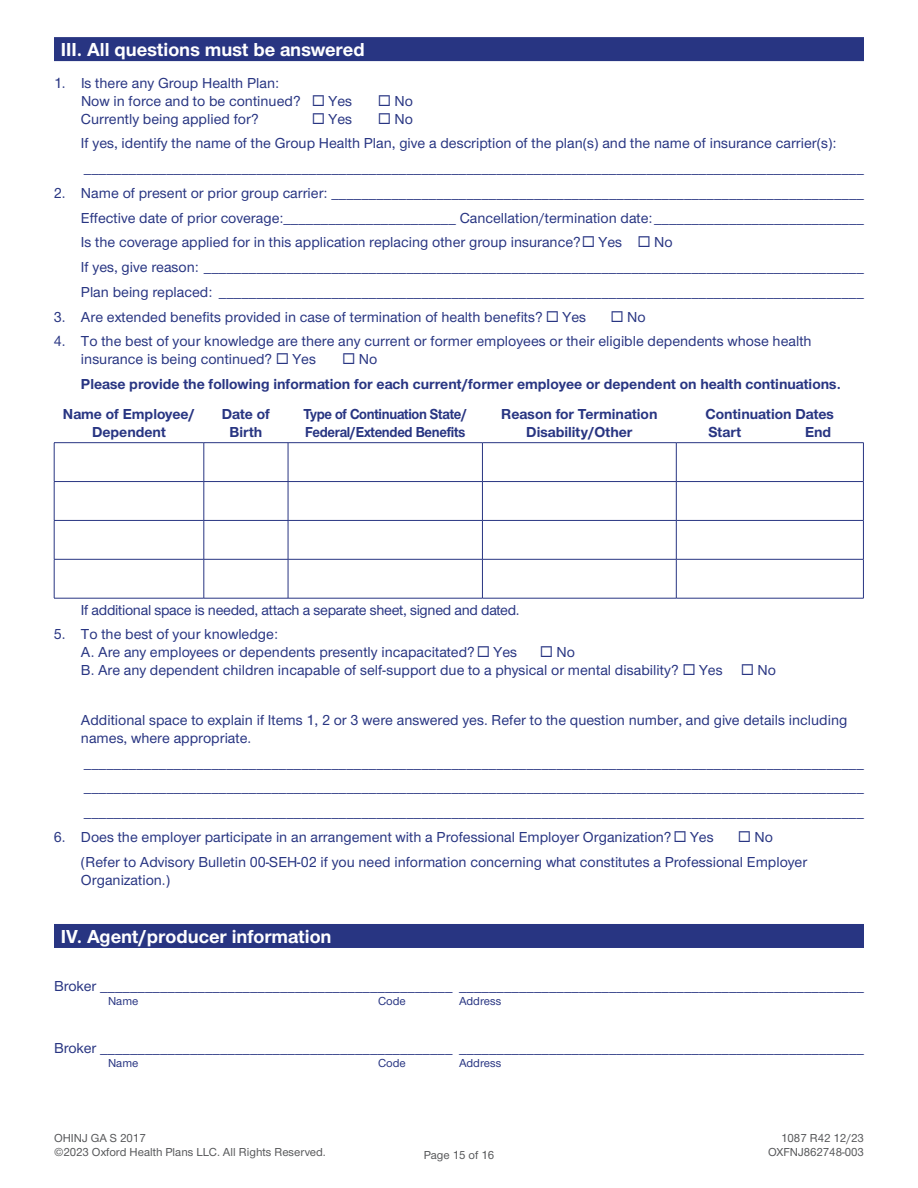
<style>
.page{position:relative;width:918px;height:1188px;background:#fff}
.page>*{position:absolute;margin:0;border:0;box-sizing:border-box;transform-origin:0 0}
.t1{font:700 19.5px "UHC Sans";color:#fff}
.t2{font:500 15px/24.8px "UHC Sans";color:#283582}
.t3{font:700 15px/18px "UHC Sans";color:#283582;text-align:center}
.t4{font:500 15px "UHC Sans";letter-spacing:-.02em;color:#283582}
.t5{font:700 15px/18px "UHC Sans";letter-spacing:-.02em;color:#283582;scale:.93 1}
.t6{font:500 12px/14.4px "UHC Sans";color:#57585a;text-align:right}
.t7{font:500 12px "UHC Sans";color:#283582}
.s1{font-weight:500}
</style>
<div class="page">
<div style="left:54px;top:37px;width:810px;height:24px;background:#283582"></div>
<hr style="left:54px;top:442px;width:150px;height:1px;background:#283582">
<hr style="left:54px;top:443px;width:1px;height:38px;background:#283582">
<hr style="left:204px;top:442px;width:84px;height:1px;background:#283582">
<hr style="left:204px;top:443px;width:1px;height:38px;background:#283582">
<hr style="left:288px;top:442px;width:194px;height:1px;background:#283582">
<hr style="left:288px;top:443px;width:1px;height:38px;background:#283582">
<hr style="left:482px;top:442px;width:194px;height:1px;background:#283582">
<hr style="left:482px;top:443px;width:1px;height:38px;background:#283582">
<hr style="left:676px;top:442px;width:188px;height:1px;background:#283582">
<hr style="left:676px;top:443px;width:1px;height:38px;background:#283582">
<hr style="left:863px;top:443px;width:1px;height:38px;background:#283582">
<hr style="left:54px;top:481px;width:150px;height:1px;background:#283582">
<hr style="left:54px;top:482px;width:1px;height:38px;background:#283582">
<hr style="left:204px;top:481px;width:84px;height:1px;background:#283582">
<hr style="left:204px;top:482px;width:1px;height:38px;background:#283582">
<hr style="left:288px;top:481px;width:194px;height:1px;background:#283582">
<hr style="left:288px;top:482px;width:1px;height:38px;background:#283582">
<hr style="left:482px;top:481px;width:194px;height:1px;background:#283582">
<hr style="left:482px;top:482px;width:1px;height:38px;background:#283582">
<hr style="left:676px;top:481px;width:188px;height:1px;background:#283582">
<hr style="left:676px;top:482px;width:1px;height:38px;background:#283582">
<hr style="left:863px;top:482px;width:1px;height:38px;background:#283582">
<hr style="left:54px;top:520px;width:150px;height:1px;background:#283582">
<hr style="left:54px;top:521px;width:1px;height:38px;background:#283582">
<hr style="left:204px;top:520px;width:84px;height:1px;background:#283582">
<hr style="left:204px;top:521px;width:1px;height:38px;background:#283582">
<hr style="left:288px;top:520px;width:194px;height:1px;background:#283582">
<hr style="left:288px;top:521px;width:1px;height:38px;background:#283582">
<hr style="left:482px;top:520px;width:194px;height:1px;background:#283582">
<hr style="left:482px;top:521px;width:1px;height:38px;background:#283582">
<hr style="left:676px;top:520px;width:188px;height:1px;background:#283582">
<hr style="left:676px;top:521px;width:1px;height:38px;background:#283582">
<hr style="left:863px;top:521px;width:1px;height:38px;background:#283582">
<hr style="left:54px;top:559px;width:150px;height:1px;background:#283582">
<hr style="left:54px;top:560px;width:1px;height:38px;background:#283582">
<hr style="left:204px;top:559px;width:84px;height:1px;background:#283582">
<hr style="left:204px;top:560px;width:1px;height:38px;background:#283582">
<hr style="left:288px;top:559px;width:194px;height:1px;background:#283582">
<hr style="left:288px;top:560px;width:1px;height:38px;background:#283582">
<hr style="left:482px;top:559px;width:194px;height:1px;background:#283582">
<hr style="left:482px;top:560px;width:1px;height:38px;background:#283582">
<hr style="left:676px;top:559px;width:188px;height:1px;background:#283582">
<hr style="left:676px;top:560px;width:1px;height:38px;background:#283582">
<hr style="left:863px;top:560px;width:1px;height:38px;background:#283582">
<hr style="left:54px;top:598px;width:150px;height:1px;background:#283582">
<hr style="left:204px;top:598px;width:84px;height:1px;background:#283582">
<hr style="left:288px;top:598px;width:194px;height:1px;background:#283582">
<hr style="left:482px;top:598px;width:194px;height:1px;background:#283582">
<hr style="left:676px;top:598px;width:188px;height:1px;background:#283582">
<div style="left:54px;top:924px;width:810px;height:24px;background:#283582"></div>
<h1 class="t1" style="left:61px;top:36px;width:305px">III. All questions must be answered</h1>
<p class="t2" style="left:81px;top:73px;width:273px;line-height:18px;text-indent:-27px">1. Is there any Group Health Plan:<br>Now in force and to be continued? ◻ Yes</p>
<p class="t2" style="left:378px;top:88px;width:37px">◻ No</p>
<p class="t2" style="left:81px;top:106px;width:784px;text-indent:297px">◻ No<br>If yes, identify the name of the Group Health Plan, give a description of the plan(s) and the name of insurance carrier(s): ________________________________________________________________________________________________________</p>
<p class="t2" style="left:81px;top:180px;width:785px;text-indent:-27px">2. Name of present or prior group carrier: _______________________________________________________________________ Effective date of prior coverage:_______________________ Cancellation/termination date:____________________________ Is the coverage applied for in this application replacing other group insurance?◻ Yes ◻ No<br>If yes, give reason: ________________________________________________________________________________________ Plan being replaced: ______________________________________________________________________________________</p>
<p class="t2" style="left:54px;top:304px;width:534px">3. Are extended benefits provided in case of termination of health benefits? ◻ Yes</p>
<p class="t2" style="left:610px;top:304px;width:37px">◻ No</p>
<p class="t2" style="left:81px;top:332px;width:732px;line-height:18px;text-indent:-27px">4. To the best of your knowledge are there any current or former employees or their eligible dependents whose health insurance is being continued? ◻ Yes</p>
<p class="t2" style="left:81px;top:106px;width:179px">Currently being applied for?</p>
<p class="t2" style="left:312px;top:106px;width:42px">◻ Yes</p>
<p class="t3" style="left:81px;top:346px;width:761px;line-height:24.8px;text-align:left;text-indent:261px">◻ <span class="s1">No<br></span>Please provide the following information for each current/former employee or dependent on health continuations.</p>
<p class="t3" style="left:63px;top:405px;width:134px">Name of Employee/<br>Dependent</p>
<p class="t3" style="left:222px;top:405px;width:50px">Date of<br>Birth</p>
<p class="t5" style="left:303px;top:405px;width:177px">Type of Continuation State/<br>Federal/Extended Benefits</p>
<p class="t3" style="left:501px;top:405px;width:158px">Reason for Termination<br>Disability/Other</p>
<p class="t3" style="left:706px;top:405px;width:130px;text-align:left">Continuation Dates<br>Start</p>
<p class="t3" style="left:805px;top:423px;width:28px">End</p>
<p class="t4" style="left:81px;top:600px;width:440px">If additional space is needed, attach a separate sheet, signed and dated.</p>
<p class="t2" style="left:81px;top:625px;width:438px;line-height:18px;text-indent:-27px">5. To the best of your knowledge:<br>A. Are any employees or dependents presently incapacitated? ◻ Yes</p>
<p class="t2" style="left:81px;top:643px;width:697px;line-height:18px;text-indent:459px">◻ No<br>B. Are any dependent children incapable of self-support due to a physical or mental disability? ◻ Yes ◻ No</p>
<p class="t2" style="left:81px;top:710px;width:768px;line-height:18px">Additional space to explain if Items 1, 2 or 3 were answered yes. Refer to the question number, and give details including names, where appropriate.</p>
<p class="t2" style="left:84px;top:750px;width:781px;text-align:justify">________________________________________________________________________________________________________ ________________________________________________________________________________________________________ ________________________________________________________________________________________________________</p>
<p class="t2" style="left:54px;top:824px;width:661px">6. Does the employer participate in an arrangement with a Professional Employer Organization?◻ Yes</p>
<p class="t2" style="left:81px;top:824px;width:728px;text-indent:657px">◻ No (Refer to Advisory Bulletin 00-SEH-02 if you need information concerning what constitutes a Professional Employer</p>
<p class="t2" style="left:81px;top:867px;width:91px">Organization.)</p>
<h1 class="t1" style="left:61px;top:923px;width:272px">IV. Agent/producer information</h1>
<p class="t2" style="left:54px;top:973px;width:811px">Broker _______________________________________________ ______________________________________________________</p>
<p class="t7" style="left:108px;top:993px;width:32px">Name</p>
<p class="t7" style="left:378px;top:993px;width:29px">Code</p>
<p class="t7" style="left:459px;top:993px;width:44px">Address</p>
<p class="t2" style="left:54px;top:1035px;width:811px">Broker _______________________________________________ ______________________________________________________</p>
<p class="t7" style="left:108px;top:1055px;width:32px">Name</p>
<p class="t7" style="left:378px;top:1055px;width:29px">Code</p>
<p class="t7" style="left:459px;top:1055px;width:44px">Address</p>
<p class="t6" style="left:54px;top:1130px;width:273px;text-align:left">OHINJ GA S 2017<br>©2023 Oxford Health Plans LLC. All Rights Reserved.</p>
<p class="t6" style="left:424px;top:1147px;width:72px">Page 15 of 16</p>
<p class="t6" style="left:768px;top:1130px;width:97px">1087 R42 12/23<br>OXFNJ862748-003</p>
</div>
